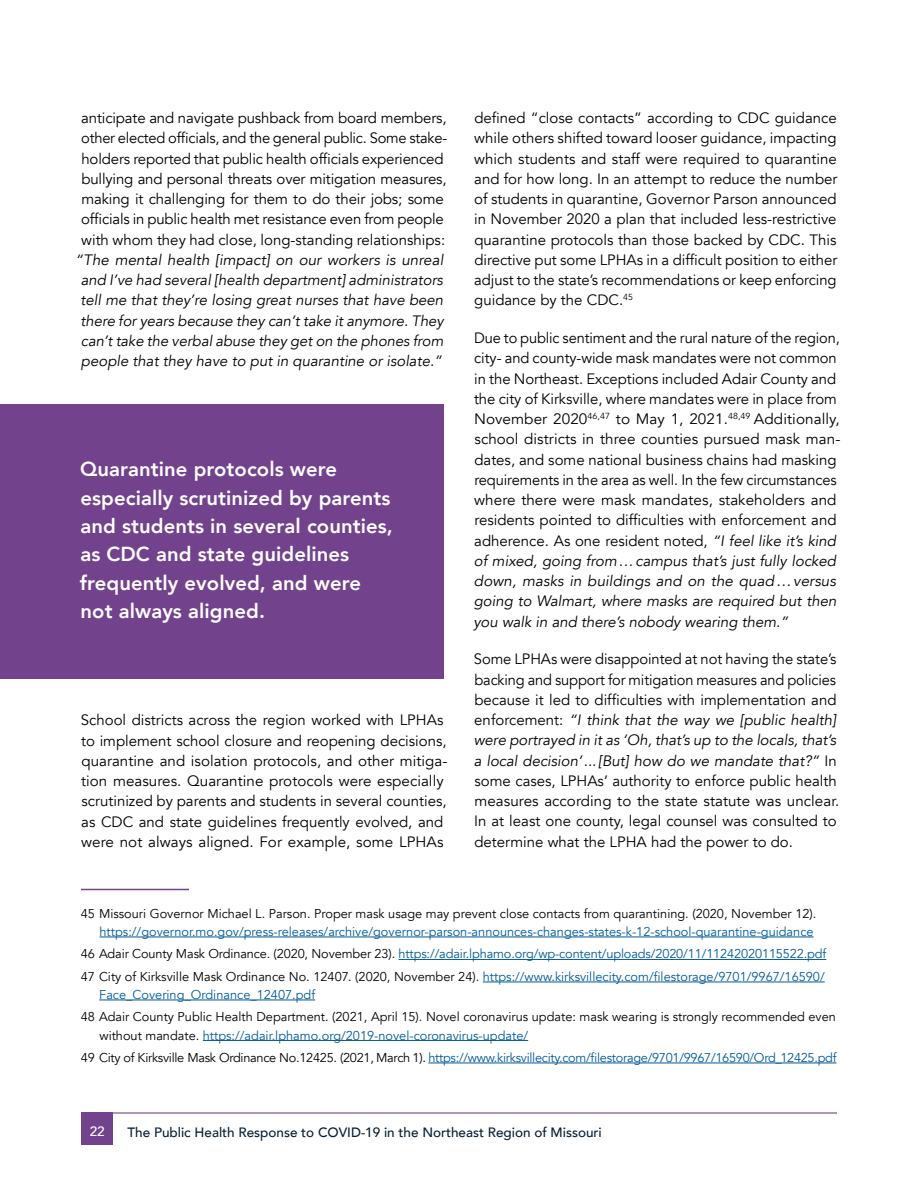
<style>
.page{position:relative;width:918px;height:1188px;background:#fff}
.page>*{position:absolute;margin:0;border:0;box-sizing:border-box;transform-origin:0 0}
.t1{font:800 20.25px/28.5px "Avenir";letter-spacing:.005em;color:#fff}
.t2{font:15px/20.2px "Avenir";color:#000}
.t3{font:italic 15px/20.2px "Avenir";color:#000;text-align:center}
.t4{font:500 13.5px "Avenir";color:#081f33}
.t5{font:500 13.5px "Avenir";color:#fff}
.t6{font:12.75px/22.5px "Avenir";color:#005a9a;text-align:center}
.t7{font:12.75px/18px "Avenir";color:#000}
.t8{font:12.75px "Avenir";letter-spacing:-.02em;color:#005a9a}
.s1{font-style:italic}
.s2{color:#000}
.s3{color:#005a9a}
</style>
<div class="page">
<div style="left:81px;top:1112px;width:32px;height:33px;background:#72428d"></div>
<hr style="left:81px;top:1112px;width:756px;height:2px;background:#72428d">
<hr style="left:81px;top:889px;width:108px;height:1px;background:#72428d">
<hr style="left:100px;top:937px;width:714px;height:1px;background:#005a9a">
<hr style="left:399px;top:959px;width:427px;height:1px;background:#005a9a">
<hr style="left:483px;top:982px;width:342px;height:1px;background:#005a9a">
<hr style="left:99px;top:1000px;width:216px;height:1px;background:#005a9a">
<hr style="left:203px;top:1040px;width:325px;height:1px;background:#005a9a">
<hr style="left:428px;top:1063px;width:408px;height:1px;background:#005a9a">
<div style="left:0;top:404px;width:443px;height:274px;background:#72428d"></div>
<p class="t2" style="left:81px;top:108px;width:368px">anticipate and navigate pushback from board members, other elected officials, and the general public. Some stake&shy;holders reported that public health officials experienced bullying and personal threats over mitigation measures, making it challenging for them to do their jobs; some officials in public health met resistance even from people with whom they had close, long-standing relationships:</p>
<p class="t3" style="left:75px;top:250px;width:370px">“The mental health [impact] on our workers is unreal and I’ve had several [health department] administrators tell me that they’re losing great nurses that have been there for years because they can’t take it anymore. They can’t take the verbal abuse they get on the phones from people that they have to put in quarantine or isolate.”</p>
<h1 class="t1" style="left:80px;top:455px;width:315px">Quarantine protocols were especially scrutinized by parents and students in several counties, as CDC and state guidelines frequently evolved, and were not always aligned.</h1>
<p class="t2" style="left:81px;top:710px;width:368px">School districts across the region worked with LPHAs to implement school closure and reopening decisions, quarantine and isolation protocols, and other mitiga&shy;tion measures. Quarantine protocols were especially scrutinized by parents and students in several counties, as CDC and state guidelines frequently evolved, and were not always aligned. For example, some LPHAs</p>
<p class="t2" style="left:474px;top:108px;width:365px;text-align:justify">defined “close contacts” according to CDC guidance while others shifted toward looser guidance, impacting which students and staff were required to quarantine and for how long. In an attempt to reduce the number of students in quarantine, Governor Parson announced in November 2020 a plan that included less-restrictive quarantine protocols than those backed by CDC. This directive put some LPHAs in a difficult position to either adjust to the state’s recommendations or keep enforcing guidance by the CDC.<sup>45</sup></p>
<p class="t2" style="left:473px;top:328px;width:369px">Due to public sentiment and the rural nature of the region, city- and county-wide mask mandates were not common in the Northeast. Exceptions included Adair County and the city of Kirksville, where mandates were in place from November 2020<sup>46,47</sup> to May 1, 2021.<sup>48,49</sup> Additionally, school districts in three counties pursued mask man&shy;dates, and some national business chains had masking requirements in the area as well. In the few circumstances where there were mask mandates, stakeholders and residents pointed to difficulties with enforcement and adherence. As one resident noted, <span class="s1">“I feel like it’s kind of mixed, going from…campus that’s just fully locked down, masks in buildings and on the quad…versus going to Walmart, where masks are required but then you walk in and there’s nobody wearing them.”</span></p>
<p class="t2" style="left:474px;top:649px;width:367px">Some LPHAs were disappointed at not having the state’s backing and support for mitigation measures and policies because it led to difficulties with implementation and enforcement: <span class="s1">“I think that the way we [public health] were portrayed in it as ‘Oh, that’s up to the locals, that’s a local decision’...[But] how do we mandate that?”</span> In some cases, LPHAs’ authority to enforce public health measures according to the state statute was unclear.<br>In at least one county, legal counsel was consulted to determine what the LPHA had the power to do.</p>
<p class="t7" style="left:81px;top:905px;width:737px">45 Missouri Governor Michael L. Parson. Proper mask usage may prevent close contacts from quarantining. (2020, November 12).</p>
<p class="t6" style="left:81px;top:921px;width:747px">https://governor.mo.gov/press-releases/archive/governor-parson-announces-changes-states-k-12-school-quarantine-guidance<br><span class="s2">46 Adair County Mask Ordinance. (2020, November 23).</span> https://adair.lphamo.org/wp-content/uploads/2020/11/11242020115522.pdf<br><span class="s2">47 City of Kirksville Mask Ordinance No. 12407. (2020, November 24).</span> https://www.kirksvillecity.com/filestorage/9701/9967/16590/</p>
<p class="t6" style="left:99px;top:984px;width:217px">Face_Covering_Ordinance_12407.pdf</p>
<p class="t7" style="left:99px;top:1008px;width:738px;text-indent:-19px">48 Adair County Public Health Department. (2021, April 15). Novel coronavirus update: mask wearing is strongly recommended even without mandate. <span class="s3">https://adair.lphamo.org/2019-novel-coronavirus-update/</span></p>
<p class="t8" style="left:81px;top:1050px;width:757px"><span class="s2">49 City of Kirksville Mask Ordinance No.12425. (2021, March 1).</span> https://www.kirksvillecity.com/filestorage/9701/9967/16590/Ord_12425.pdf</p>
<p class="t5" style="left:90px;top:1119px;width:17px">22</p>
<p class="t4" style="left:127px;top:1121px;width:476px">The Public Health Response to COVID-19 in the Northeast Region of Missouri</p>
</div>
